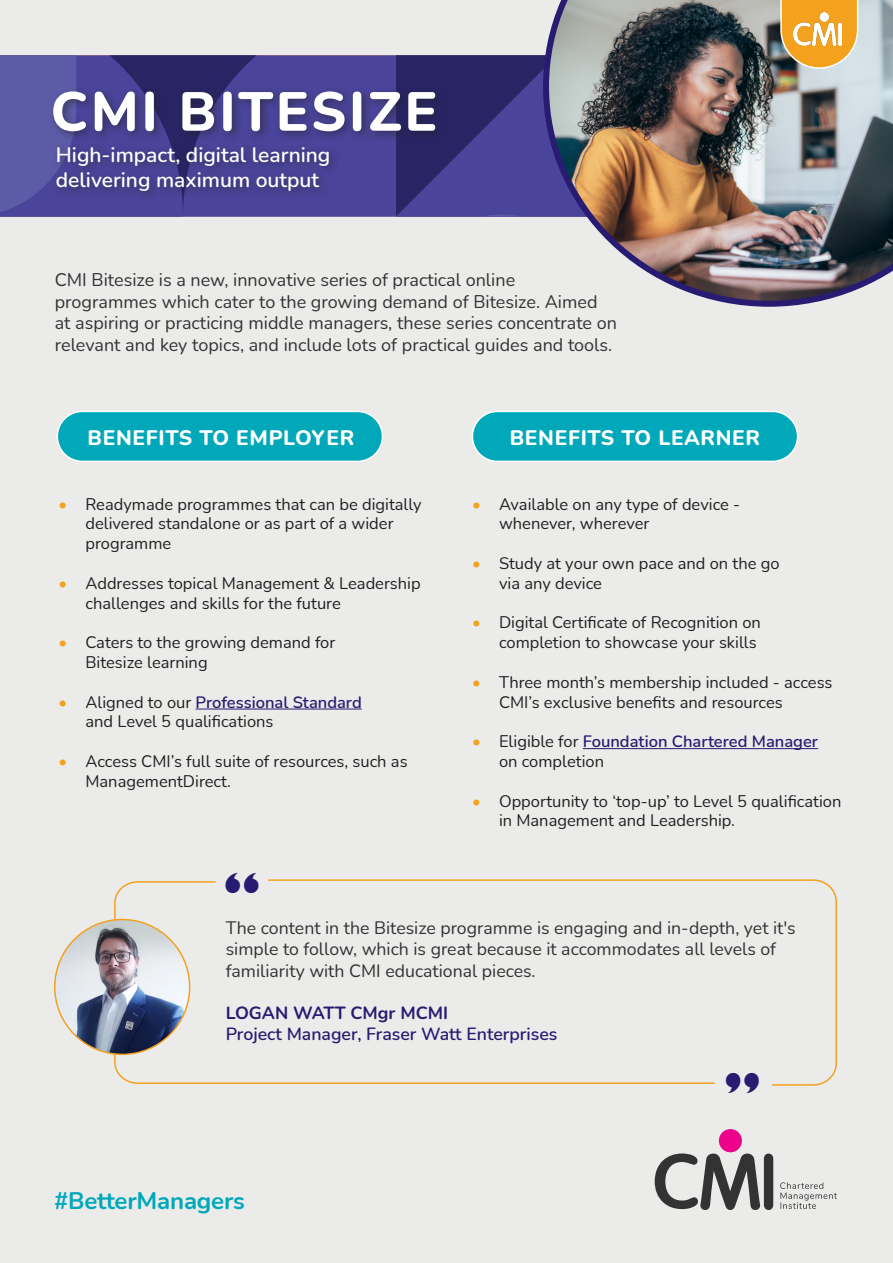
<style>
.page{position:relative;width:893px;height:1263px;background:#ebebea}
.page>*{position:absolute;margin:0;border:0;box-sizing:border-box;transform-origin:0 0}
.t1{font:800 54.75px "Nunito";letter-spacing:.05em;color:#fff}
.t2{font:800 44.25px "Gill Sans";color:#271c71}
.t3{font:700 24px "Nunito";letter-spacing:-.01em;color:#00a8b9}
.t4{font:600 21px/25.2px "Nunito";color:#fff}
.t5{font:800 21px "Nunito";letter-spacing:.03em;color:#fff}
.t6{font:18px/21.6px "Nunito";color:#323332}
.t7{font:17.7px/21.3px "Nunito";color:#323332}
.t8{font:600 17.7px/21.3px "Nunito";color:#271c71}
.t9{font:16.5px/19.8px "Nunito";color:#231f20}
.t10{font:600 16.5px/19.8px "Nunito";color:#271c71}
.s1{color:#f4a11d}
.s2{font-weight:600;color:#271c71}
.s3{font-weight:400;color:#f4a11d}
.s4{font-weight:400;color:#231f20}
.s5{font-weight:700}
</style>
<div class="page">
<svg style="left:0;top:55px;width:543px;height:162px;background:#443f8d"></svg>
<div style="left:48px;top:86px;width:398px;height:56px;background:#231f20;opacity:.5"></div>
<div style="left:52px;top:142px;width:288px;height:60px;background:#231f20;opacity:.5"></div>
<img style="left:543px;top:0;width:350px;height:307px">
<div style="left:57px;top:411px;width:325px;height:50px;background:#00a8b9;border-radius:25px"></div>
<div style="left:57px;top:411px;width:326px;height:51px;border:2px solid #fff;border-radius:25px"></div>
<div style="left:472px;top:411px;width:326px;height:50px;background:#00a8b9;border-radius:25px"></div>
<div style="left:472px;top:411px;width:326px;height:51px;border:2px solid #fff;border-radius:25px"></div>
<hr style="left:196px;top:709px;width:166px;height:1px;background:#271c71">
<hr style="left:583px;top:748px;width:235px;height:1px;background:#271c71">
<svg style="left:780px;top:0;width:79px;height:70px;background:#e6af55"></svg>
<svg style="left:113px;top:881px;width:154px;height:203px"></svg>
<svg style="left:267px;top:879px;width:570px;height:207px"></svg>
<svg style="left:655px;top:1153px;width:118px;height:57px"></svg>
<div style="left:719px;top:1129px;width:23px;height:23px;background:#ed028c;border-radius:50%"></div>
<svg style="left:780px;top:1182px;width:57px;height:27px"></svg>
<img style="left:55px;top:919px;width:135px;height:135px;border-radius:67px">
<p class="t1" style="left:51px;top:73px;width:389px">CMI BITESIZE</p>
<p class="t4" style="left:56px;top:141px;width:276px">High-impact, digital learning delivering maximum output</p>
<p class="t6" style="left:55px;top:268px;width:564px">CMI Bitesize is a new, innovative series of practical online programmes which cater to the growing demand of Bitesize. Aimed at aspiring or practicing middle managers, these series concentrate on relevant and key topics, and include lots of practical guides and tools.</p>
<p class="t5" style="left:88px;top:423px;width:268px">BENEFITS TO EMPLOYER</p>
<p class="t5" style="left:510px;top:423px;width:252px">BENEFITS TO LEARNER</p>
<p class="t9" style="left:85px;top:493px;width:338px;text-indent:-27px"><span class="s1">•</span> Readymade programmes that can be digitally delivered standalone or as part of a wider programme</p>
<p class="t9" style="left:85px;top:573px;width:337px;text-indent:-27px"><span class="s1">•</span> Addresses topical Management &amp; Leadership challenges and skills for the future</p>
<p class="t9" style="left:85px;top:632px;width:251px;text-indent:-27px"><span class="s1">•</span> Caters to the growing demand for<br>Bitesize learning</p>
<p class="t9" style="left:85px;top:691px;width:278px;text-indent:-27px"><span class="s1">•</span> Aligned to our <span class="s2">Professional Standard </span>and Level 5 qualifications</p>
<p class="t9" style="left:85px;top:751px;width:324px;text-indent:-27px"><span class="s1">•</span> Access CMI’s full suite of resources, such as<br>ManagementDirect.</p>
<p class="t2" style="left:224px;top:855px;width:38px">“</p>
<p class="t9" style="left:499px;top:493px;width:243px;text-indent:-27px"><span class="s1">•</span> Available on any type of device - whenever, wherever</p>
<p class="t9" style="left:499px;top:553px;width:282px;text-indent:-27px"><span class="s1">•</span> Study at your own pace and on the go via any device</p>
<p class="t9" style="left:472px;top:612px;width:290px;text-align:right"><span class="s1">•</span> Digital Certificate of Recognition on completion to showcase your skills</p>
<p class="t9" style="left:499px;top:672px;width:335px;text-indent:-27px"><span class="s1">•</span> Three month’s membership included - access<br>CMI’s exclusive benefits and resources</p>
<p class="t10" style="left:499px;top:731px;width:321px;text-indent:-27px"><span class="s3">•</span> <span class="s4">Eligible for</span> Foundation Chartered Manager <span class="s4">on completion</span></p>
<p class="t9" style="left:499px;top:790px;width:344px;text-indent:-27px"><span class="s1">•</span> Opportunity to ‘top-up’ to Level 5 qualification in Management and Leadership.</p>
<p class="t7" style="left:226px;top:917px;width:571px">The content in the Bitesize programme is engaging and in-depth, yet it's simple to follow, which is great because it accommodates all levels of familiarity with CMI educational pieces.</p>
<p class="t8" style="left:226px;top:1002px;width:333px"><span class="s5">LOGAN WATT CMgr MCMI<br></span>Project Manager, Fraser Watt Enterprises</p>
<p class="t3" style="left:54px;top:1183px;width:192px">#BetterManagers</p>
<p class="t2" style="left:761px;top:1111px;width:38px;rotate:-180deg">“</p>
</div>
